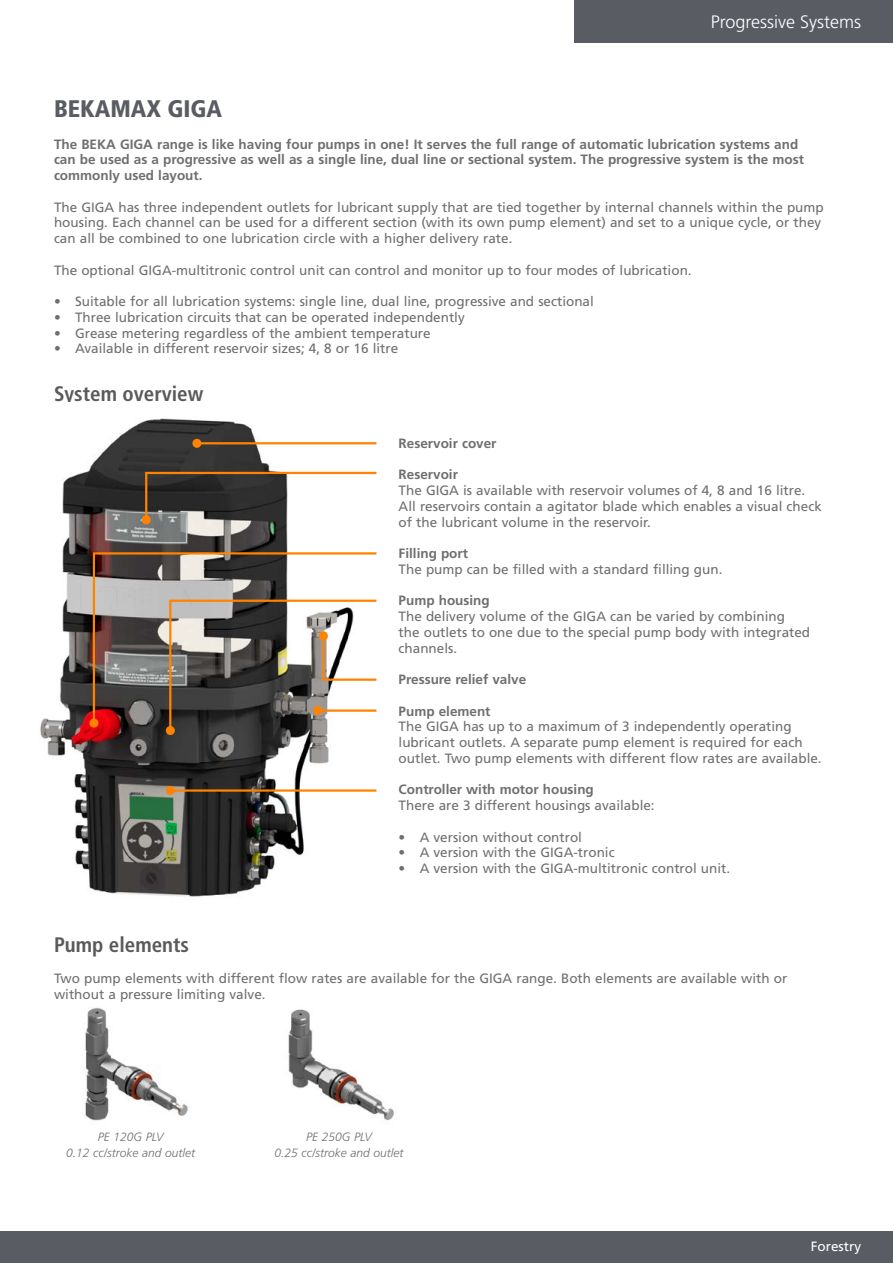
<style>
.page{position:relative;width:893px;height:1263px;background:#fff}
.page>*{position:absolute;margin:0;border:0;box-sizing:border-box;transform-origin:0 0}
.t1{font:900 condensed 24px "Frutiger LT Std";color:#5a5c63}
.t2{font:700 condensed 21px "Frutiger LT Std";color:#5a5a59}
.t3{font:300 18px "Frutiger LT Std";color:#fff}
.t4{font:13.5px/15.8px "Frutiger LT Std";color:#706f6f}
.t5{font:700 13.5px/15.8px "Frutiger LT Std";color:#706f6f}
.t6{font:13.5px "Frutiger LT Std";color:#fff}
.t7{font:italic 300 12px/15.8px "Frutiger LT Std";color:#706f6f;text-align:center}
</style>
<div class="page">
<div style="left:0;top:1231px;width:893px;height:32px;background:#5a5c63"></div>
<div style="left:574px;top:0;width:319px;height:43px;background:#5a5c63"></div>
<img style="left:40px;top:418px;width:315px;height:479px">
<svg style="left:144px;top:471px;width:233px;height:51px"></svg>
<div style="left:142px;top:515px;width:9px;height:9px;background:#ff8300;border-radius:50%"></div>
<svg style="left:92px;top:551px;width:285px;height:174px"></svg>
<div style="left:89px;top:718px;width:9px;height:9px;background:#ff8300;border-radius:50%"></div>
<svg style="left:166px;top:726px;width:9px;height:9px"></svg>
<svg style="left:168px;top:598px;width:209px;height:135px"></svg>
<div style="left:319px;top:631px;width:9px;height:9px;background:#ff8300;border-radius:50%"></div>
<hr style="left:197px;top:442px;width:179px;height:2px;background:#ff8300">
<div style="left:192px;top:439px;width:9px;height:9px;background:#ff8300;border-radius:50%"></div>
<hr style="left:318px;top:709px;width:58px;height:3px;background:#ff8300">
<div style="left:313px;top:706px;width:9px;height:9px;background:#ff8300;border-radius:50%"></div>
<hr style="left:170px;top:789px;width:206px;height:3px;background:#ff8300">
<div style="left:166px;top:786px;width:9px;height:9px;background:#ff8300;border-radius:50%"></div>
<img style="left:85px;top:1007px;width:103px;height:114px">
<img style="left:288px;top:1009px;width:106px;height:112px">
<h3 class="t3" style="left:711px;top:12px;width:152px">Progressive Systems</h3>
<h1 class="t1" style="left:54px;top:94px;width:170px">BEKAMAX GIGA</h1>
<p class="t5" style="left:54px;top:136px;width:752px">The BEKA GIGA range is like having four pumps in one! It serves the full range of automatic lubrication systems and can be used as a progressive as well as a single line, dual line or sectional system. The progressive system is the most commonly used layout.</p>
<p class="t4" style="left:54px;top:199px;width:771px">The GIGA has three independent outlets for lubricant supply that are tied together by internal channels within the pump housing. Each channel can be used for a different section (with its own pump element) and set to a unique cycle, or they can all be combined to one lubrication circle with a higher delivery rate.</p>
<p class="t4" style="left:54px;top:262px;width:639px">The optional GIGA-multitronic control unit can control and monitor up to four modes of lubrication.</p>
<p class="t4" style="left:54px;top:294px;width:541px">• Suitable for all lubrication systems: single line, dual line, progressive and sectional</p>
<p class="t4" style="left:54px;top:309px;width:412px">• Three lubrication circuits that can be operated independently</p>
<p class="t4" style="left:54px;top:325px;width:378px">• Grease metering regardless of the ambient temperature</p>
<p class="t4" style="left:54px;top:341px;width:346px">• Available in different reservoir sizes; 4, 8 or 16 litre</p>
<h2 class="t2" style="left:54px;top:381px;width:151px">System overview</h2>
<p class="t5" style="left:399px;top:435px;width:99px">Reservoir cover</p>
<p class="t5" style="left:399px;top:467px;width:61px">Reservoir</p>
<p class="t4" style="left:399px;top:483px;width:425px">The GIGA is available with reservoir volumes of 4, 8 and 16 litre.<br>All reservoirs contain a agitator blade which enables a visual check of the lubricant volume in the reservoir.</p>
<p class="t5" style="left:399px;top:546px;width:71px">Filling port</p>
<p class="t4" style="left:399px;top:561px;width:325px">The pump can be filled with a standard filling gun.</p>
<p class="t5" style="left:399px;top:593px;width:93px">Pump housing</p>
<p class="t4" style="left:399px;top:609px;width:413px">The delivery volume of the GIGA can be varied by combining<br>the outlets to one due to the special pump body with integrated channels.</p>
<p class="t5" style="left:399px;top:672px;width:129px">Pressure relief valve</p>
<p class="t5" style="left:399px;top:703px;width:93px">Pump element</p>
<p class="t4" style="left:399px;top:719px;width:425px">The GIGA has up to a maximum of 3 independently operating lubricant outlets. A separate pump element is required for each outlet. Two pump elements with different flow rates are available.</p>
<p class="t5" style="left:399px;top:782px;width:197px">Controller with motor housing</p>
<p class="t4" style="left:399px;top:798px;width:258px">There are 3 different housings available:</p>
<p class="t4" style="left:399px;top:829px;width:185px">• A version without control</p>
<p class="t4" style="left:399px;top:845px;width:218px">• A version with the GIGA-tronic</p>
<p class="t4" style="left:399px;top:861px;width:333px">• A version with the GIGA-multitronic control unit.</p>
<h2 class="t2" style="left:54px;top:932px;width:137px">Pump elements</h2>
<p class="t4" style="left:54px;top:971px;width:735px">Two pump elements with different flow rates are available for the GIGA range. Both elements are available with or without a pressure limiting valve.</p>
<p class="t7" style="left:66px;top:1129px;width:131px">PE 120G PLV<br>0.12 cc/stroke and outlet</p>
<p class="t7" style="left:275px;top:1129px;width:131px">PE 250G PLV<br>0.25 cc/stroke and outlet</p>
<p class="t6" style="left:811px;top:1238px;width:52px">Forestry</p>
</div>
